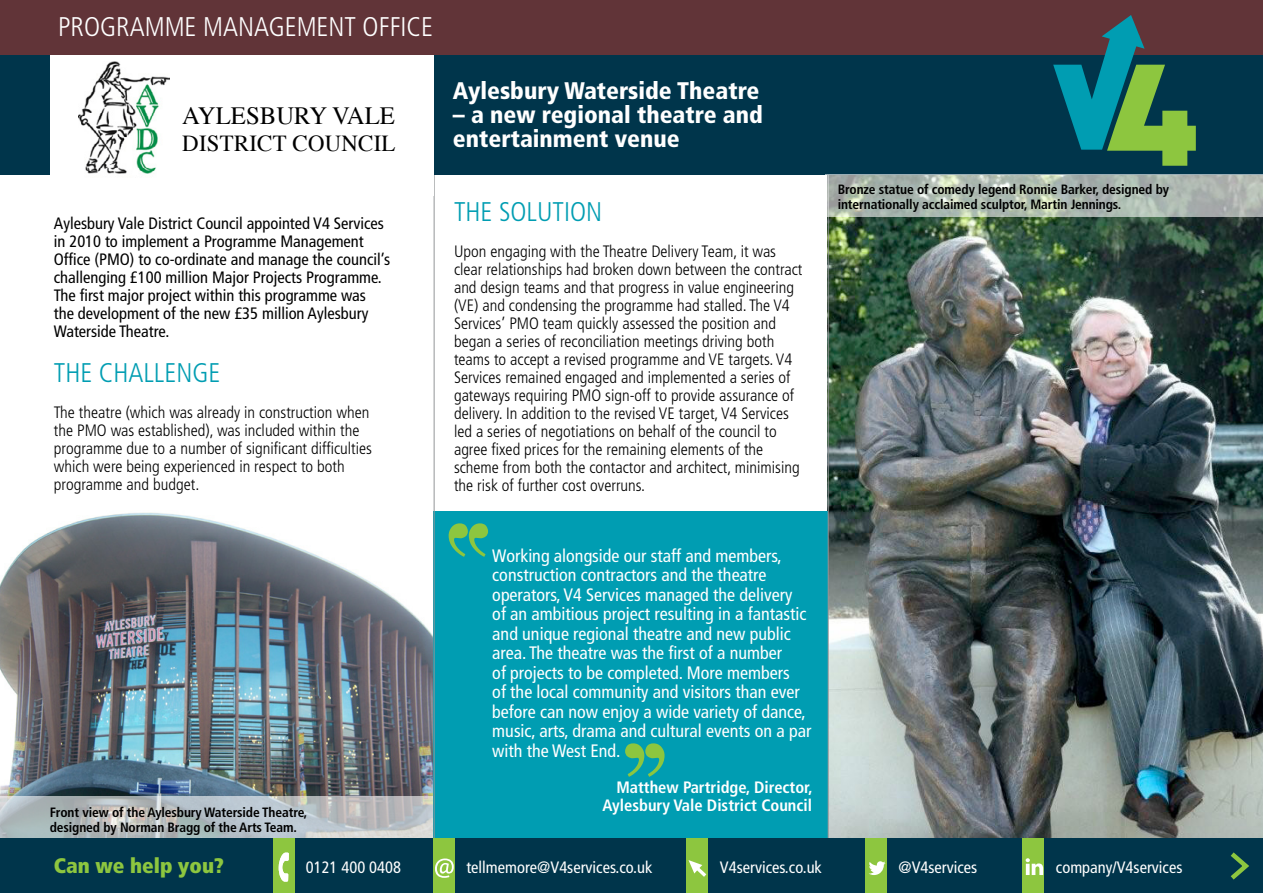
<style>
.page{position:relative;width:1263px;height:893px;background:#fff}
.page>*{position:absolute;margin:0;border:0;box-sizing:border-box;transform-origin:0 0}
.t1{font:300 condensed 27px "Frutiger";color:#fff}
.t2{font:300 condensed 27px "Frutiger";color:#009db2}
.t3{font:24.75px "Times";color:#000}
.t4{font:900 condensed 24px/24px "Frutiger";color:#fff}
.t5{font:22.8px "Times";letter-spacing:.01em;color:#000}
.t6{font:900 condensed 21px "Frutiger";color:#8dc63f}
.t7{font:condensed 18px/19.5px "Frutiger";color:#fff}
.t8{font:300 condensed 16.5px/18px "Frutiger";color:#000}
.t9{font:condensed 16.5px/18px "Frutiger";color:#000}
.t10{font:condensed 16.5px "Frutiger";color:#fff}
.t11{font:700 condensed 16.5px/18px "Frutiger";color:#fff;text-align:right}
.t12{font:700 condensed 13.5px/15px "Frutiger";letter-spacing:-.01em;color:#000}
</style>
<div class="page">
<img style="left:0;top:512px;width:433px;height:284px">
<svg style="left:0;top:796px;width:433px;height:43px;background:#b4bcbf"></svg>
<img style="left:829px;top:217px;width:434px;height:622px">
<div style="left:433px;top:511px;width:395px;height:333px;background:#009db2"></div>
<hr style="left:828px;top:174px;width:1px;height:665px;background:#939598">
<div style="left:0;top:839px;width:1263px;height:54px;background:#00354b"></div>
<hr style="left:434px;top:174px;width:1px;height:665px;background:#939598">
<div style="left:0;top:0;width:1263px;height:174px;background:#00354b"></div>
<div style="left:50px;top:45px;width:383px;height:151px;background:#fff"></div>
<svg style="left:1230px;top:852px;width:19px;height:28px"></svg>
<img style="left:78px;top:62px;width:92px;height:112px">
<svg style="left:449px;top:523px;width:39px;height:34px"></svg>
<svg style="left:625px;top:743px;width:39px;height:34px"></svg>
<svg style="left:825px;top:174px;width:438px;height:43px;background:#afbab1"></svg>
<div style="left:434px;top:839px;width:21px;height:54px;background:#8dc63f"></div>
<svg style="left:435px;top:858px;width:19px;height:20px"></svg>
<div style="left:273px;top:839px;width:21px;height:54px;background:#8dc63f"></div>
<svg style="left:278px;top:853px;width:11px;height:29px"></svg>
<div style="left:687px;top:839px;width:21px;height:54px;background:#8dc63f"></div>
<svg style="left:688px;top:860px;width:18px;height:17px"></svg>
<div style="left:865px;top:839px;width:22px;height:54px;background:#8dc63f"></div>
<svg style="left:869px;top:861px;width:16px;height:14px"></svg>
<div style="left:1023px;top:839px;width:21px;height:54px;background:#8dc63f"></div>
<svg style="left:1026px;top:858px;width:17px;height:17px"></svg>
<div style="left:0;top:0;width:1263px;height:54px;background:#613438"></div>
<svg style="left:1053px;top:15px;width:143px;height:151px"></svg>
<h1 class="t1" style="left:58px;top:11px;width:376px">Programm e Managem ent Office</h1>
<h2 class="t3" style="left:182px;top:92px;width:214px">AYLESBURY VALE</h2>
<h3 class="t5" style="left:182px;top:122px;width:215px">DISTRICT COUNCIL</h3>
<p class="t9" style="left:54px;top:215px;width:338px">Aylesbury Vale District Council appointed V4 Services in 2010 to implement a Programme Management Office (PMO) to co-ordinate and manage the council’s challenging £100 million Major Projects Programme.<br>The first major project within this programme was the development of the new £35 million Aylesbury Waterside Theatre.</p>
<h1 class="t2" style="left:54px;top:358px;width:168px">The challenge</h1>
<p class="t8" style="left:54px;top:404px;width:320px">The theatre (which was already in construction when the PMO was established), was included within the programme due to a number of significant difficulties which were being experienced in respect to both programme and budget.</p>
<h3 class="t4" style="left:453px;top:79px;width:308px">Aylesbury Waterside Theatre</h3>
<h3 class="t4" style="left:453px;top:103px;width:311px">– a new regional theatre and entertainment venue</h3>
<h1 class="t2" style="left:454px;top:196px;width:150px">The solution</h1>
<p class="t8" style="left:454px;top:242px;width:350px">U pon engaging with the Theatre Delivery Team, it was clear relationships had broken down between the contract and design teams and that progress in value engineering (VE) and condensing the programme had stalled. The V4<br>Services’ PMO team quickly assessed the position and began a series of reconciliation meetings driving both teams to accept a revised programme and VE targets. V4<br>Services remained engaged and implemented a series of gateways requiring PMO sign-off to provide assurance of delivery. I n addition to the revised VE target, V4 Services led a series of negotiations on behalf of the council to agree fixed prices for the remaining elements of the scheme from both the contactor and architect, minimising the risk of further cost overruns.</p>
<p class="t12" style="left:50px;top:804px;width:259px">Front view of the Aylesbury Waterside Theatre, designed by Norman Bragg of the Arts Team.</p>
<p class="t7" style="left:492px;top:546px;width:321px">Working alongside our staff and members, construction contractors and the theatre operators, V4 Services managed the delivery<br>of an ambitious project resulting in a fantastic and unique regional theatre and new public area. The theatre was the first of a number<br>of projects to be completed. More members<br>of the local community and visitors than ever before can now enjoy a wide variety of dance, music, arts, drama and cultural events on a par with the West End.</p>
<p class="t11" style="left:602px;top:778px;width:212px">Matthew Partridge, Director,<br>Aylesbury Vale District Council</p>
<p class="t12" style="left:838px;top:182px;width:333px">Bronze statue of comedy legend Ronnie Barker, designed by internationally acclaimed sculptor, Martin Jennings.</p>
<p class="t6" style="left:54px;top:853px;width:171px">Can we help you?</p>
<p class="t10" style="left:306px;top:857px;width:97px">0121 400 0408</p>
<p class="t10" style="left:466px;top:857px;width:188px">tellmemore@V4services.co.uk</p>
<p class="t10" style="left:720px;top:857px;width:103px">V4services.co.uk</p>
<p class="t10" style="left:898px;top:857px;width:80px">@V4services</p>
<p class="t10" style="left:1056px;top:857px;width:128px">company/V4services</p>
</div>
